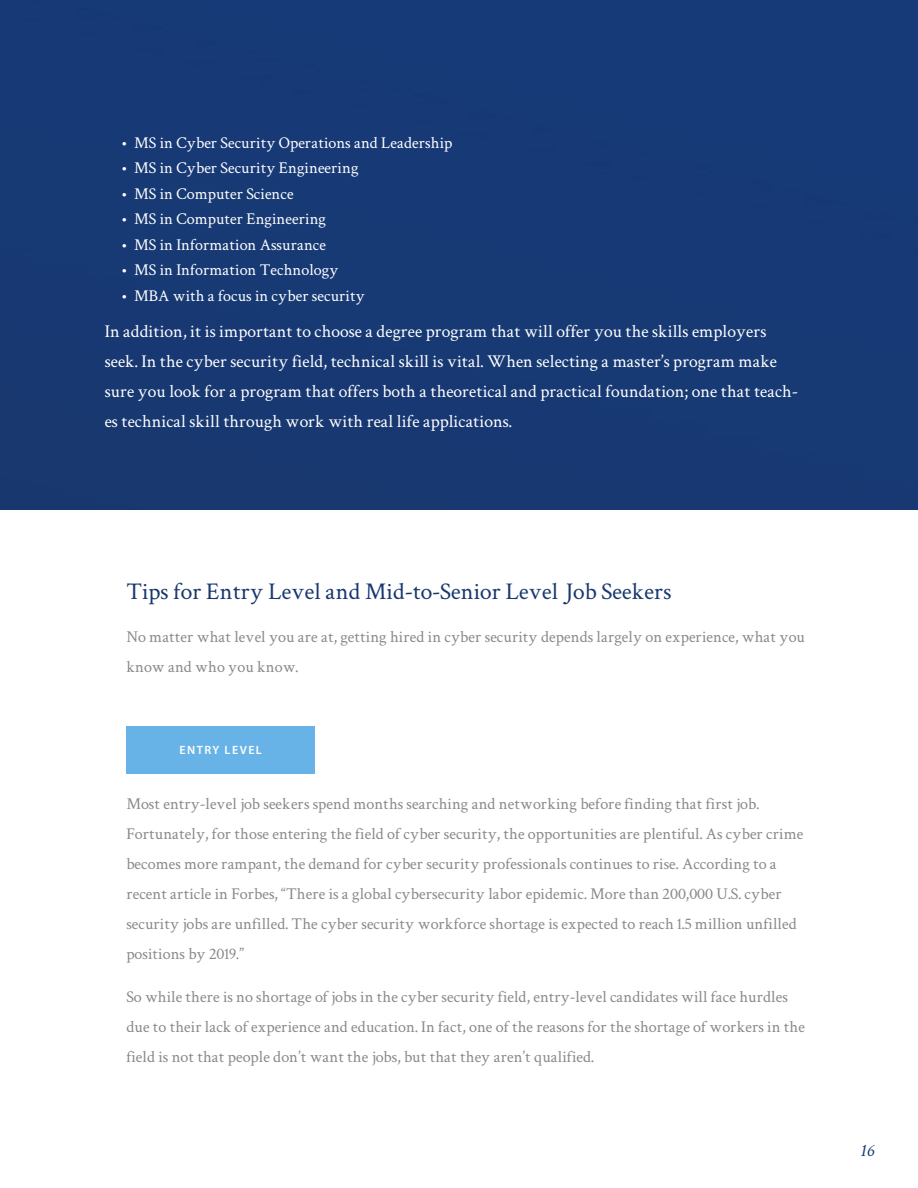
<style>
.page{position:relative;width:918px;height:1188px;background:#fff}
.page>*{position:absolute;margin:0;border:0;box-sizing:border-box;transform-origin:0 0}
.t1{font:24px "Crimson Text";color:#18376e}
.t2{font:18px/30px "Crimson Text";color:#fff}
.t3{font:italic 18px "Crimson Text";color:#173a74}
.t4{font:16.5px/30px "Crimson Text";color:#87898c}
.t5{font:16.5px "Crimson Text";color:#fff}
.t6{font:600 12px "Myriad Pro";letter-spacing:.12em;color:#fff}
</style>
<div class="page">
<div style="left:0;top:0;width:918px;height:510px;background:#173974"></div>
<div style="left:126px;top:727px;width:189px;height:47px;background:#67b3e7"></div>
<p class="t5" style="left:121px;top:133px;width:333px">• MS in Cyber Security Operations and Leadership</p>
<p class="t5" style="left:121px;top:159px;width:239px">• MS in Cyber Security Engineering</p>
<p class="t5" style="left:121px;top:184px;width:174px">• MS in Computer Science</p>
<p class="t5" style="left:121px;top:210px;width:206px">• MS in Computer Engineering</p>
<p class="t5" style="left:121px;top:235px;width:206px">• MS in Information Assurance</p>
<p class="t5" style="left:121px;top:261px;width:219px">• MS in Information Technology</p>
<p class="t5" style="left:121px;top:286px;width:245px">• MBA with a focus in cyber security</p>
<p class="t2" style="left:105px;top:316px;width:695px">In addition, it is important to choose a degree program that will offer you the skills employers seek. In the cyber security field, technical skill is vital. When selecting a master’s program make sure you look for a program that offers both a theoretical and practical foundation; one that teach&shy;es technical skill through work with real life applications.</p>
<p class="t1" style="left:126px;top:578px;width:547px">Tips for Entry Level and Mid-to-Senior Level Job Seekers</p>
<p class="t4" style="left:126px;top:622px;width:680px">No matter what level you are at, getting hired in cyber security depends largely on experience, what you know and who you know.</p>
<p class="t6" style="left:180px;top:742px;width:84px">ENTRY LEVEL</p>
<p class="t4" style="left:126px;top:788px;width:678px">Most entry-level job seekers spend months searching and networking before finding that first job.<br>Fortunately, for those entering the field of cyber security, the opportunities are plentiful. As cyber crime becomes more rampant, the demand for cyber security professionals continues to rise. According to a recent article in Forbes, “There is a global cybersecurity labor epidemic. More than 200,000 U.S. cyber security jobs are unfilled. The cyber security workforce shortage is expected to reach 1.5 million unfilled positions by 2019.”</p>
<p class="t4" style="left:126px;top:982px;width:680px">So while there is no shortage of jobs in the cyber security field, entry-level candidates will face hurdles due to their lack of experience and education. In fact, one of the reasons for the shortage of workers in the field is not that people don’t want the jobs, but that they aren’t qualified.</p>
<p class="t3" style="left:860px;top:1140px;width:16px">16</p>
</div>
